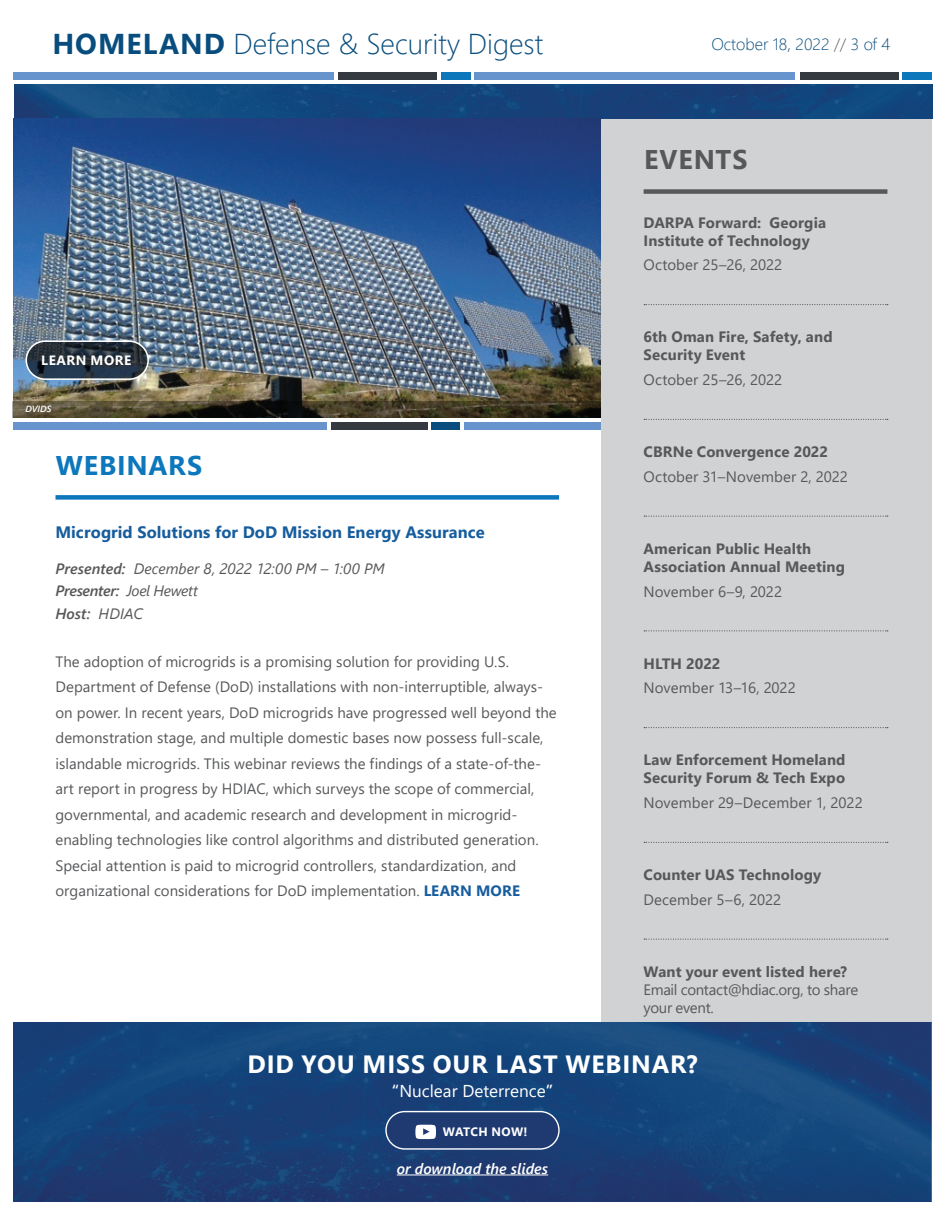
<style>
.page{position:relative;width:945px;height:1215px;background:#fff}
.page>*{position:absolute;margin:0;border:0;box-sizing:border-box;transform-origin:0 0}
.t1{font:300 28.65px "Segoe UI";color:#084d7d}
.t2{font:700 27px "Segoe UI";letter-spacing:.025em;color:#0d77bc}
.t3{font:700 27px "Segoe UI";letter-spacing:.035em;color:#57585a}
.t4{font:700 24.9px "Segoe UI";letter-spacing:.035em;color:#fff}
.t5{font:17.1px "Segoe UI";color:#fff}
.t6{font:700 16.5px "Segoe UI";letter-spacing:.005em;color:#175d9e}
.t7{font:300 16.5px "Segoe UI";color:#084d7d}
.t8{font:15px/25.5px "Segoe UI";color:#57585a}
.t9{font:700 15px/18px "Segoe UI";letter-spacing:.01em;color:#57585a}
.t10{font:italic 15px/22.5px "Segoe UI";color:#57585a}
.t11{font:15px/18px "Segoe UI";letter-spacing:-.02em;color:#57585a}
.t12{font:italic 600 15px "Segoe UI";color:#fff}
.t13{font:700 13.5px "Segoe UI";letter-spacing:.035em;color:#fff}
.t14{font:700 12.15px "Segoe UI";letter-spacing:.015em;color:#fff}
.t15{font:italic 600 9px "Segoe UI";color:#fff}
.s1{font-weight:700}
.s2{color:#57585a}
.s3{font-weight:600}
.s4{font-weight:700;color:#175d9e}
</style>
<div class="page">
<img style="left:14px;top:84px;width:918px;height:35px">
<img style="left:13px;top:119px;width:588px;height:282px">
<div style="left:13px;top:422px;width:313px;height:7px;background:#6794cc"></div>
<div style="left:331px;top:422px;width:96px;height:7px;background:#343a3f"></div>
<div style="left:431px;top:422px;width:29px;height:7px;background:#084d7d"></div>
<div style="left:464px;top:422px;width:137px;height:7px;background:#6794cc"></div>
<svg style="left:26px;top:341px;width:122px;height:38px;background:#26323e"></svg>
<div style="left:26px;top:340px;width:123px;height:40px;border:2px solid #fff;border-radius:19px"></div>
<svg style="left:12px;top:401px;width:589px;height:16px;background:#3d3724"></svg>
<div style="left:55px;top:495px;width:504px;height:5px;background:#0d77bc"></div>
<div style="left:601px;top:119px;width:331px;height:903px;background:#d1d2d4"></div>
<div style="left:644px;top:189px;width:243px;height:5px;background:#57585a"></div>
<svg style="left:644px;top:304px;width:244px;height:1px"></svg>
<svg style="left:644px;top:419px;width:244px;height:1px"></svg>
<svg style="left:644px;top:516px;width:244px;height:1px"></svg>
<svg style="left:644px;top:630px;width:244px;height:1px"></svg>
<svg style="left:644px;top:727px;width:244px;height:1px"></svg>
<svg style="left:644px;top:842px;width:244px;height:1px"></svg>
<svg style="left:644px;top:939px;width:244px;height:1px"></svg>
<img style="left:14px;top:1022px;width:918px;height:180px">
<hr style="left:397px;top:1175px;width:151px;height:1px;background:#fff">
<div style="left:386px;top:1112px;width:173px;height:37px;background:#1f3971;border-radius:19px"></div>
<svg style="left:415px;top:1125px;width:21px;height:14px"></svg>
<div style="left:385px;top:1111px;width:175px;height:39px;border:1px solid #fff;border-radius:19px"></div>
<div style="left:13px;top:72px;width:321px;height:8px;background:#6794cc"></div>
<div style="left:338px;top:72px;width:99px;height:8px;background:#343a3f"></div>
<div style="left:441px;top:72px;width:30px;height:8px;background:#0d77bc"></div>
<div style="left:474px;top:72px;width:321px;height:8px;background:#6794cc"></div>
<div style="left:800px;top:72px;width:99px;height:8px;background:#343a3f"></div>
<div style="left:902px;top:72px;width:30px;height:8px;background:#0d77bc"></div>
<h1 class="t1" style="left:52px;top:17px;width:492px"><span class="s1">HOMELAND</span> Defense &amp; Security Digest</h1>
<p class="t7" style="left:711px;top:28px;width:180px">October 18, 2022 <span class="s2">//</span> 3 of 4</p>
<h2 class="t3" style="left:644px;top:134px;width:105px">EVENTS</h2>
<p class="t13" style="left:41px;top:348px;width:91px">LEARN MORE</p>
<p class="t15" style="left:26px;top:401px;width:27px">DVIDS</p>
<h2 class="t2" style="left:56px;top:440px;width:148px">WEBINARS</h2>
<p class="t6" style="left:55px;top:516px;width:431px">Microgrid Solutions for DoD Mission Energy Assurance</p>
<p class="t10" style="left:55px;top:555px;width:331px"><span class="s3">Presented:</span> December 8, 2022 12:00 PM – 1:00 PM<br><span class="s3">Presenter:</span> Joel Hewett<br><span class="s3">Host:</span> HDIAC</p>
<p class="t8" style="left:55px;top:647px;width:503px">The adoption of microgrids is a promising solution for providing U.S.<br>Department of Defense (DoD) installations with non-interruptible, always&shy;on power. In recent years, DoD microgrids have progressed well beyond the demonstration stage, and multiple domestic bases now possess full-scale, islandable microgrids. This webinar reviews the findings of a state-of-the&shy;art report in progress by HDIAC, which surveys the scope of commercial, governmental, and academic research and development in microgrid&shy;enabling technologies like control algorithms and distributed generation.<br>Special attention is paid to microgrid controllers, standardization, and organizational considerations for DoD implementation. <span class="s4">LEARN MORE</span></p>
<p class="t9" style="left:644px;top:212px;width:184px">DARPA Forward: Georgia<br>Institute of Technology</p>
<p class="t8" style="left:644px;top:251px;width:140px">October 25–26, 2022</p>
<p class="t9" style="left:644px;top:327px;width:191px">6th Oman Fire, Safety, and<br>Security Event</p>
<p class="t8" style="left:644px;top:366px;width:140px">October 25–26, 2022</p>
<p class="t9" style="left:644px;top:442px;width:186px">CBRNe Convergence 2022</p>
<p class="t8" style="left:644px;top:462px;width:206px">October 31–November 2, 2022</p>
<p class="t9" style="left:644px;top:538px;width:203px">American Public Health<br>Association Annual Meeting</p>
<p class="t8" style="left:644px;top:577px;width:140px">November 6–9, 2022</p>
<p class="t9" style="left:644px;top:653px;width:78px">HLTH 2022</p>
<p class="t8" style="left:644px;top:674px;width:154px">November 13–16, 2022</p>
<p class="t9" style="left:644px;top:750px;width:203px">Law Enforcement Homeland<br>Security Forum &amp; Tech Expo</p>
<p class="t8" style="left:644px;top:789px;width:221px">November 29–December 1, 2022</p>
<p class="t9" style="left:644px;top:865px;width:179px">Counter UAS Technology</p>
<p class="t8" style="left:644px;top:885px;width:139px">December 5–6, 2022</p>
<p class="t9" style="left:644px;top:961px;width:205px">Want your event listed here?</p>
<p class="t11" style="left:644px;top:979px;width:216px">Email contact@hdiac.org, to share your event.</p>
<h3 class="t4" style="left:247px;top:1041px;width:452px">DID YOU MISS OUR LAST WEBINAR?</h3>
<p class="t5" style="left:392px;top:1074px;width:163px"><span class="s3">“</span>Nuclear Deterrence<span class="s3">”</span></p>
<p class="t14" style="left:443px;top:1120px;width:86px">WATCH NOW!</p>
<p class="t12" style="left:397px;top:1154px;width:153px">or download the slides</p>
</div>
